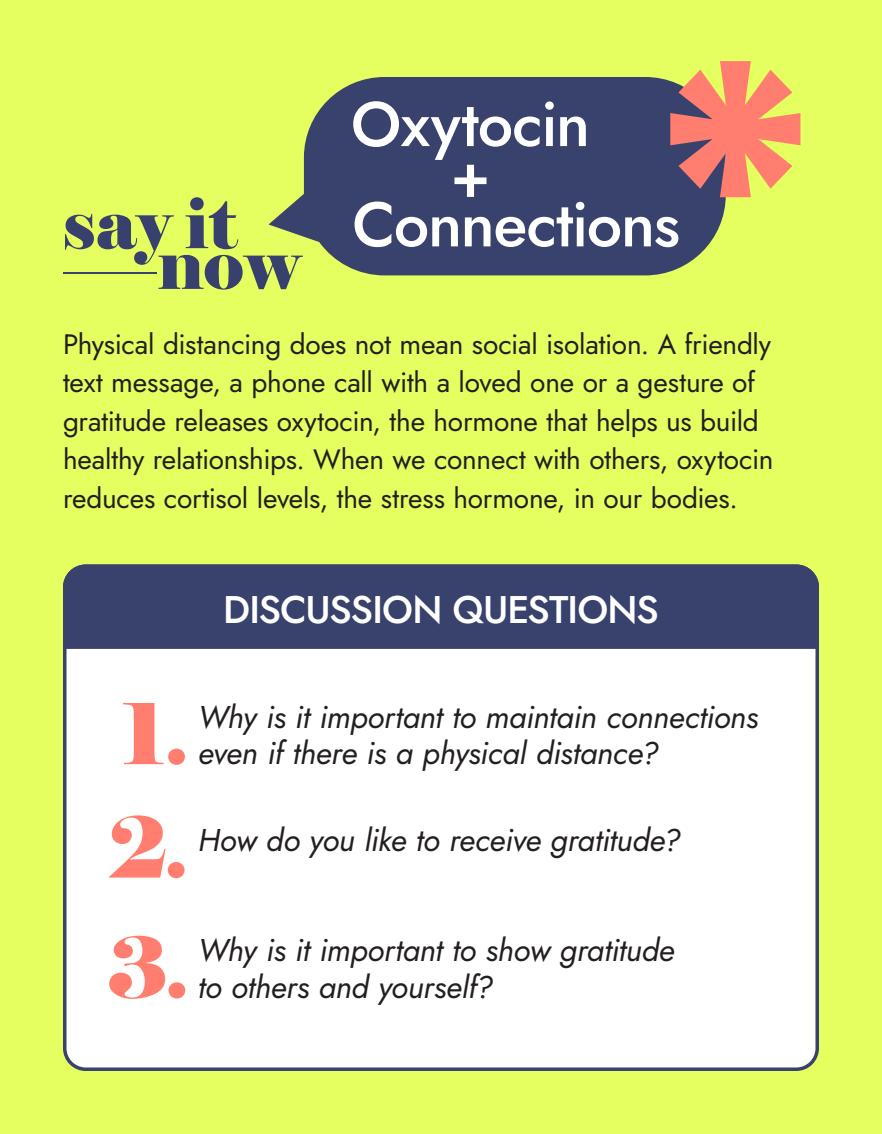
<style>
.page{position:relative;width:882px;height:1134px;background:#e5ff60}
.page>*{position:absolute;margin:0;border:0;box-sizing:border-box;transform-origin:0 0}
.t1{font:84px "Elephant";color:#ff7e6f}
.t2{font:500 63px/49.2px "Jost";letter-spacing:-.02em;color:#fff}
.t3{font:500 38.5px "Jost";letter-spacing:-.025em;color:#fff}
.t4{font:italic 31.5px/36.8px "Jost";letter-spacing:-.01em;color:#231f20}
.t5{font:28px/38.5px "Jost";letter-spacing:-.01em;color:#231f20}
</style>
<div class="page">
<svg style="left:65px;top:197px;width:227px;height:93px"></svg>
<hr style="left:63px;top:272px;width:94px;height:2px;background:#38406e">
<svg style="left:269px;top:77px;width:457px;height:198px;background:#4d576b"></svg>
<div style="left:65px;top:566px;width:752px;height:503px;background:#fff;border-radius:21px"></div>
<div style="left:63px;top:564px;width:756px;height:507px;border:4px solid #39416d;border-radius:21px"></div>
<div style="left:63px;top:564px;width:756px;height:87px;background:#39416d"></div>
<svg style="left:670px;top:61px;width:130px;height:136px"></svg>
<p class="t2" style="left:351px;top:100px;width:241px">Oxytocin</p>
<p class="t2" style="left:352px;top:151px;width:329px;text-indent:98px">+<br>Connections</p>
<p class="t5" style="left:63px;top:325px;width:712px">Physical distancing does not mean social isolation. A friendly text message, a phone call with a loved one or a gesture of gratitude releases oxytocin, the hormone that helps us build healthy relationships. When we connect with others, oxytocin reduces cortisol levels, the stress hormone, in our bodies.</p>
<p class="t3" style="left:223px;top:584px;width:437px">DISCUSSION QUESTIONS</p>
<p class="t1" style="left:122px;top:682px;width:68px">1.</p>
<p class="t4" style="left:198px;top:699px;width:562px">Why is it important to maintain connections even if there is a physical distance?</p>
<p class="t1" style="left:108px;top:795px;width:82px">2.</p>
<p class="t4" style="left:198px;top:822px;width:484px">How do you like to receive gratitude?</p>
<p class="t1" style="left:108px;top:915px;width:82px">3.</p>
<p class="t4" style="left:198px;top:932px;width:478px">Why is it important to show gratitude to others and yourself?</p>
</div>
